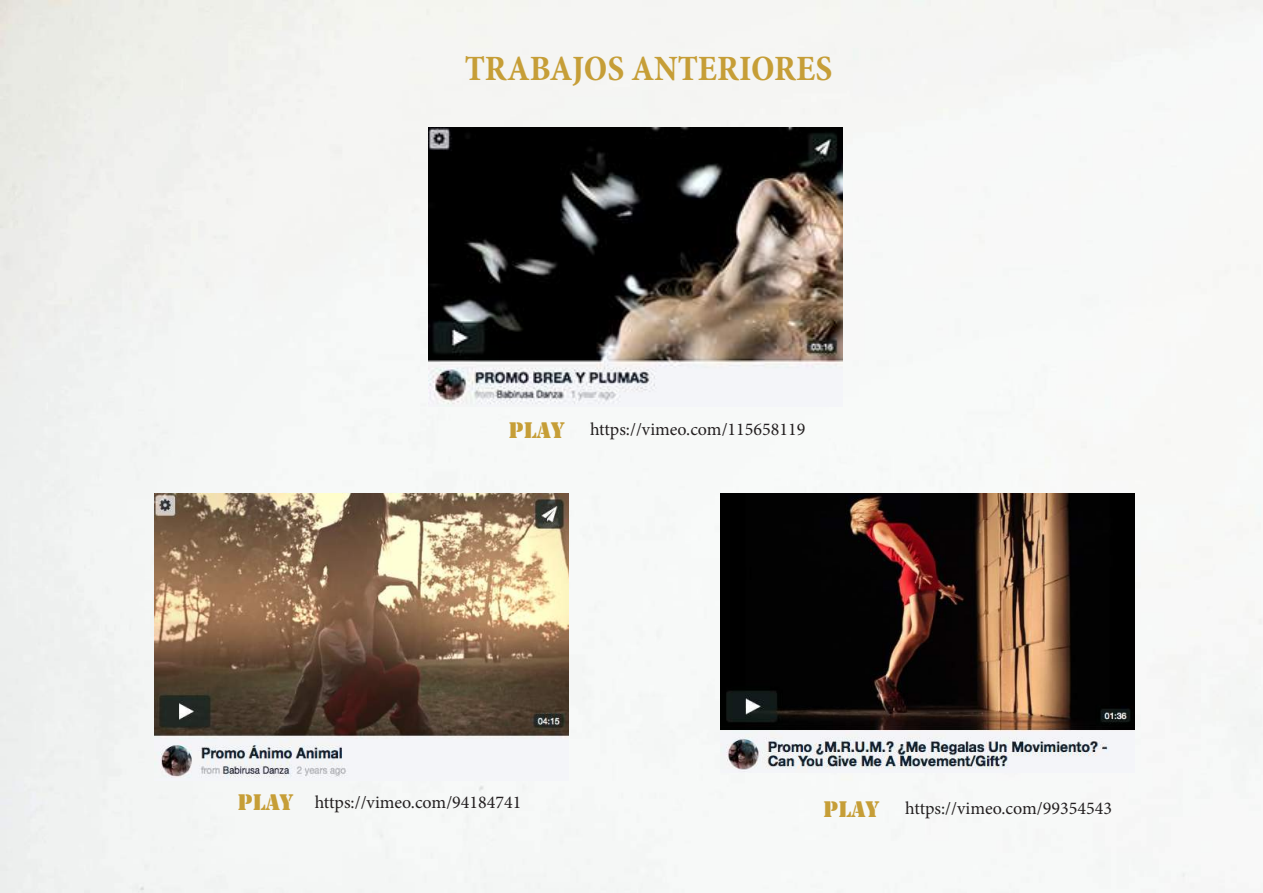
<style>
.page{position:relative;width:1263px;height:893px;background:#fff}
.page>*{position:absolute;margin:0;border:0;box-sizing:border-box;transform-origin:0 0}
.t1{font:700 condensed 36px "Minion Pro";color:#c69e37}
.t2{font:21px "Stencil Std";color:#c69e37}
.t3{font:18px "Minion Pro";color:#231f20}
</style>
<div class="page">
<img style="left:0;top:0;width:1263px;height:893px">
<img style="left:154px;top:493px;width:414px;height:287px">
<img style="left:429px;top:128px;width:414px;height:279px">
<img style="left:721px;top:493px;width:414px;height:279px">
<h1 class="t1" style="left:465px;top:44px;width:369px">TRABAJOS ANTERIORES</h1>
<p class="t2" style="left:509px;top:416px;width:57px">PLAY</p>
<p class="t3" style="left:590px;top:417px;width:217px">https://vimeo.com/115658119</p>
<p class="t2" style="left:238px;top:789px;width:57px">PLAY</p>
<p class="t2" style="left:824px;top:795px;width:57px">PLAY</p>
<p class="t3" style="left:315px;top:790px;width:208px">https://vimeo.com/94184741</p>
<p class="t3" style="left:905px;top:796px;width:208px">https://vimeo.com/99354543</p>
</div>
